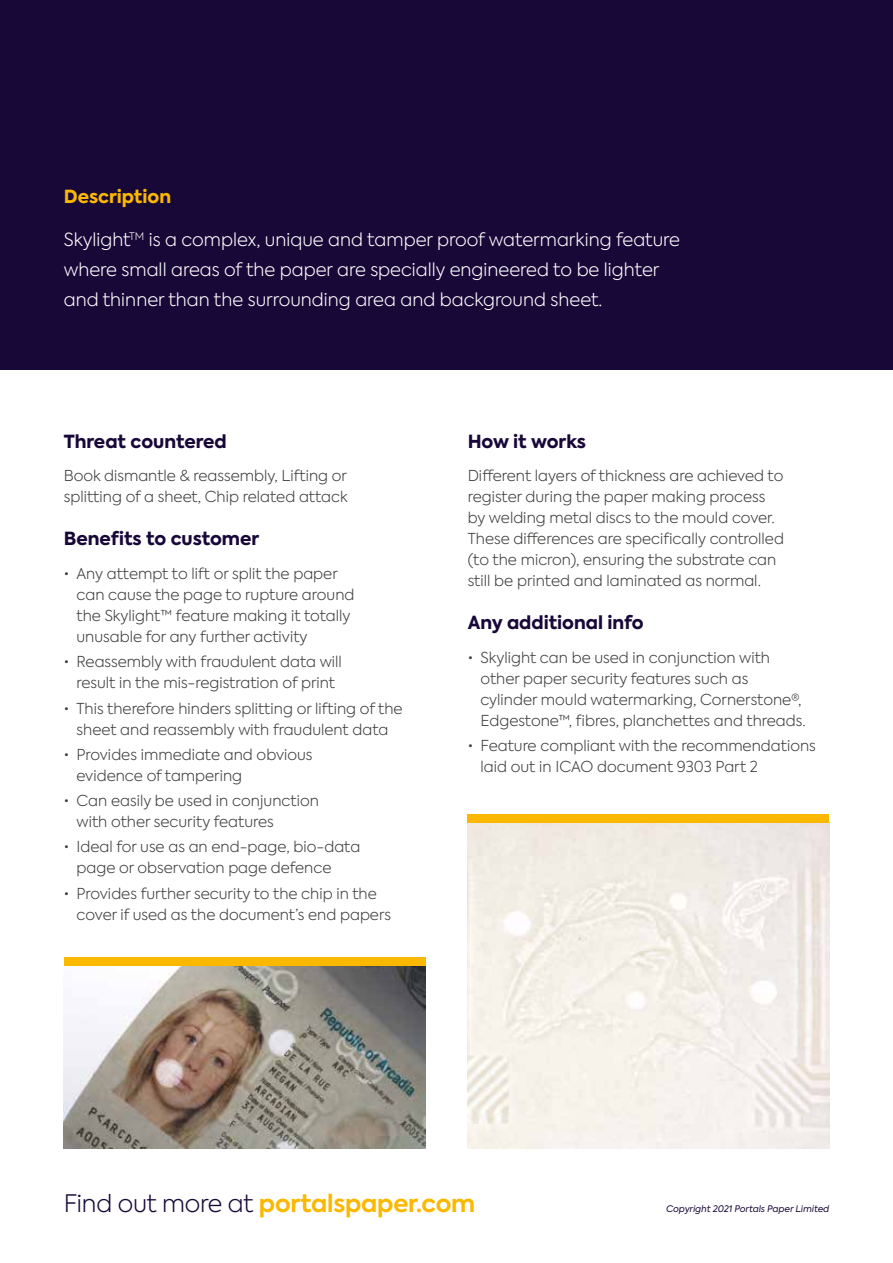
<style>
.page{position:relative;width:893px;height:1263px;background:#fff}
.page>*{position:absolute;margin:0;border:0;box-sizing:border-box;transform-origin:0 0}
.t1{font:700 24px "Axiforma";letter-spacing:-.01em;color:#fbb800}
.t2{font:300 18px/30px "Axiforma";color:#fff}
.t3{font:800 18px "Axiforma";color:#180838}
.t4{font:800 18px "Axiforma";color:#fbb800}
.t5{font:300 15px/21px "Axiforma";color:#3c3c3b}
.t6{font:italic 9px "Axiforma";color:#180838}
.s1{font-weight:300;color:#180838}
</style>
<div class="page">
<div style="left:0;top:0;width:893px;height:370px;background:#180838"></div>
<img style="left:64px;top:965px;width:361px;height:183px">
<div style="left:64px;top:957px;width:361px;height:8px;background:#fbb800"></div>
<img style="left:468px;top:823px;width:361px;height:325px">
<div style="left:468px;top:814px;width:361px;height:9px;background:#fbb800"></div>
<p class="t4" style="left:64px;top:184px;width:109px">Description</p>
<p class="t2" style="left:64px;top:225px;width:618px">Skylight<sup>TM</sup> is a complex, unique and tamper proof watermarking feature where small areas of the paper are specially engineered to be lighter and thinner than the surrounding area and background sheet.</p>
<p class="t3" style="left:64px;top:429px;width:165px">Threat countered</p>
<p class="t5" style="left:64px;top:465px;width:285px">Book dismantle &amp; reassembly, Lifting or splitting of a sheet, Chip related attack</p>
<p class="t3" style="left:64px;top:526px;width:197px">Benefits to customer</p>
<p class="t5" style="left:77px;top:563px;width:279px;text-indent:-13px">• Any attempt to lift or split the paper can cause the page to rupture around the Skylight™ feature making it totally unusable for any further activity</p>
<p class="t5" style="left:64px;top:651px;width:280px;text-align:center">• Reassembly with fraudulent data will result in the mis-registration of print</p>
<p class="t5" style="left:64px;top:697px;width:340px;text-align:center">• This therefore hinders splitting or lifting of the sheet and reassembly with fraudulent data</p>
<p class="t5" style="left:77px;top:744px;width:238px;text-indent:-13px">• Provides immediate and obvious evidence of tampering</p>
<p class="t5" style="left:77px;top:790px;width:244px;text-indent:-13px">• Can easily be used in conjunction with other security features</p>
<p class="t5" style="left:77px;top:836px;width:285px;text-indent:-13px">• Ideal for use as an end-page, bio-data page or observation page defence</p>
<p class="t5" style="left:77px;top:882px;width:316px;text-indent:-13px">• Provides further security to the chip in the cover if used as the document’s end papers</p>
<p class="t3" style="left:468px;top:429px;width:120px">How it works</p>
<p class="t5" style="left:468px;top:465px;width:318px">Different layers of thickness are achieved to register during the paper making process by welding metal discs to the mould cover.<br>These differences are specifically controlled (to the micron), ensuring the substrate can still be printed and laminated as normal.</p>
<p class="t3" style="left:468px;top:610px;width:177px">Any additional info</p>
<p class="t5" style="left:480px;top:647px;width:327px;text-indent:-13px">• Skylight can be used in conjunction with other paper security features such as cylinder mould watermarking, Cornerstone®, Edgestone™, fibres, planchettes and threads.</p>
<p class="t5" style="left:480px;top:735px;width:337px;text-indent:-13px">• Feature compliant with the recommendations laid out in ICAO document 9303 Part 2</p>
<h1 class="t1" style="left:64px;top:1187px;width:413px"><span class="s1">Find out more at</span> portalspaper.com</h1>
<p class="t6" style="left:666px;top:1203px;width:165px">Copyright 2021 Portals Paper Limited</p>
</div>
